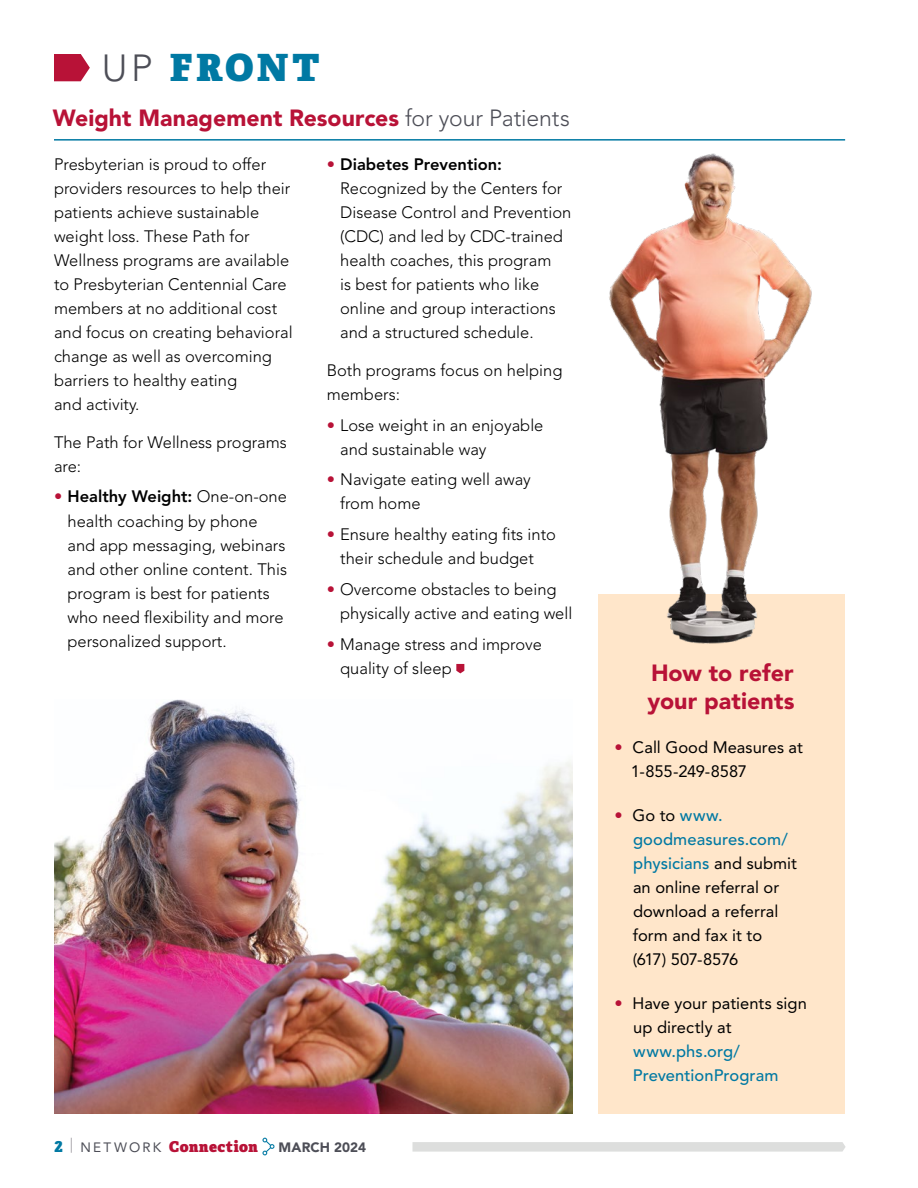
<style>
.page{position:relative;width:918px;height:1188px;background:#fff}
.page>*{position:absolute;margin:0;border:0;box-sizing:border-box;transform-origin:0 0}
.t1{font:800 37.5px "Adelle";letter-spacing:.1em;color:#0079a3}
.t2{font:900 23.25px/27.9px "Avenir LT Std";color:#b81237}
.t3{font:300 16.5px/24px "Avenir LT Std";color:#000}
.t4{font:16.5px/24px "Avenir LT Std";color:#000}
.t5{font:500 16.5px/24px "Avenir LT Std";letter-spacing:.005em;color:#0079a3}
.t6{font:800 15px "Adelle";letter-spacing:.035em;color:#b81237}
.t7{font:900 13.5px "Avenir LT Std";letter-spacing:.01em;color:#4d4e57}
.s1{font-family:"Avenir LT Std";font-weight:300;color:#4d4e57}
.s2{font-weight:300;color:#4d4e57}
.s3{color:#b81237}
.s4{font-weight:800}
.s5{color:#0079a3}
.s6{font-family:"Avenir LT Std";font-weight:300;color:#949197}
.s7{font-family:"Avenir LT Std";font-weight:400;font-size:13.5px;color:#4d4e57}
.s8{font-weight:300;color:#b81237}
.s9{font-weight:500;color:#0079a3}
</style>
<div class="page">
<svg style="left:262px;top:1138px;width:12px;height:17px"></svg>
<svg style="left:412px;top:1142px;width:434px;height:10px"></svg>
<svg style="left:54px;top:54px;width:36px;height:27px"></svg>
<svg style="left:456px;top:664px;width:8px;height:9px"></svg>
<div style="left:599px;top:594px;width:246px;height:520px;background:#ffe6ca"></div>
<hr style="left:54px;top:139px;width:791px;height:2px;background:#0079a3">
<img style="left:54px;top:699px;width:518px;height:414px">
<img style="left:609px;top:153px;width:203px;height:491px">
<h1 class="t1" style="left:102px;top:43px;width:219px"><span class="s1">UP</span> FRONT</h1>
<h2 class="t2" style="left:53px;top:103px;width:518px">Weight Management Resources <span class="s2">for your Patients</span></h2>
<p class="t3" style="left:54px;top:153px;width:240px">Presbyterian is proud to offer providers resources to help their patients achieve sustainable weight loss. These Path for<br>Wellness programs are available to Presbyterian Centennial Care members at no additional cost and focus on creating behavioral change as well as overcoming barriers to healthy eating<br>and activity.</p>
<p class="t3" style="left:54px;top:430px;width:234px">The Path for Wellness programs are:</p>
<p class="t3" style="left:67px;top:485px;width:221px;text-indent:-13px"><span class="s3">•</span> <span class="s4">Healthy Weight:</span> One-on-one health coaching by phone and app messaging, webinars and other online content. This program is best for patients who need flexibility and more personalized support.</p>
<p class="t3" style="left:340px;top:153px;width:233px;text-indent:-13px"><span class="s3">•</span> <span class="s4">Diabetes Prevention:<br></span>Recognized by the Centers for<br>Disease Control and Prevention (CDC) and led by CDC-trained health coaches, this program<br>is best for patients who like online and group interactions and a structured schedule.</p>
<p class="t3" style="left:327px;top:358px;width:237px">Both programs focus on helping members:</p>
<p class="t3" style="left:340px;top:413px;width:205px;text-indent:-13px"><span class="s3">•</span> Lose weight in an enjoyable and sustainable way</p>
<p class="t3" style="left:340px;top:468px;width:192px;text-indent:-13px"><span class="s3">•</span> Navigate eating well away from home</p>
<p class="t3" style="left:327px;top:523px;width:231px;text-align:center"><span class="s3">•</span> Ensure healthy eating fits into their schedule and budget</p>
<p class="t3" style="left:340px;top:577px;width:234px;text-indent:-13px"><span class="s3">•</span> Overcome obstacles to being physically active and eating well</p>
<p class="t3" style="left:340px;top:632px;width:203px;text-indent:-13px"><span class="s3">•</span> Manage stress and improve quality of sleep</p>
<p class="t6" style="left:54px;top:1136px;width:205px"><span class="s5">2</span> <span class="s6">|</span> <span class="s7">NET WORK</span> Connection</p>
<p class="t7" style="left:279px;top:1139px;width:89px">MARCH 2024</p>
<h2 class="t2" style="left:648px;top:659px;width:148px">How to refer your patients</h2>
<p class="t4" style="left:631px;top:735px;width:174px;text-indent:-16px"><span class="s8">•</span> Call Good Measures at<br>1-855-249-8587</p>
<p class="t4" style="left:633px;top:804px;width:166px;text-indent:-18px"><span class="s8">•</span> Go to <span class="s9">www. goodmeasures.com/ physicians</span> and submit an online referral or download a referral form and fax it to (617) 507-8576</p>
<p class="t4" style="left:633px;top:992px;width:175px;text-indent:-19px"><span class="s8">•</span> Have your patients sign up directly at</p>
<p class="t5" style="left:633px;top:1040px;width:147px">www.phs.org/<br>PreventionProgram</p>
</div>
